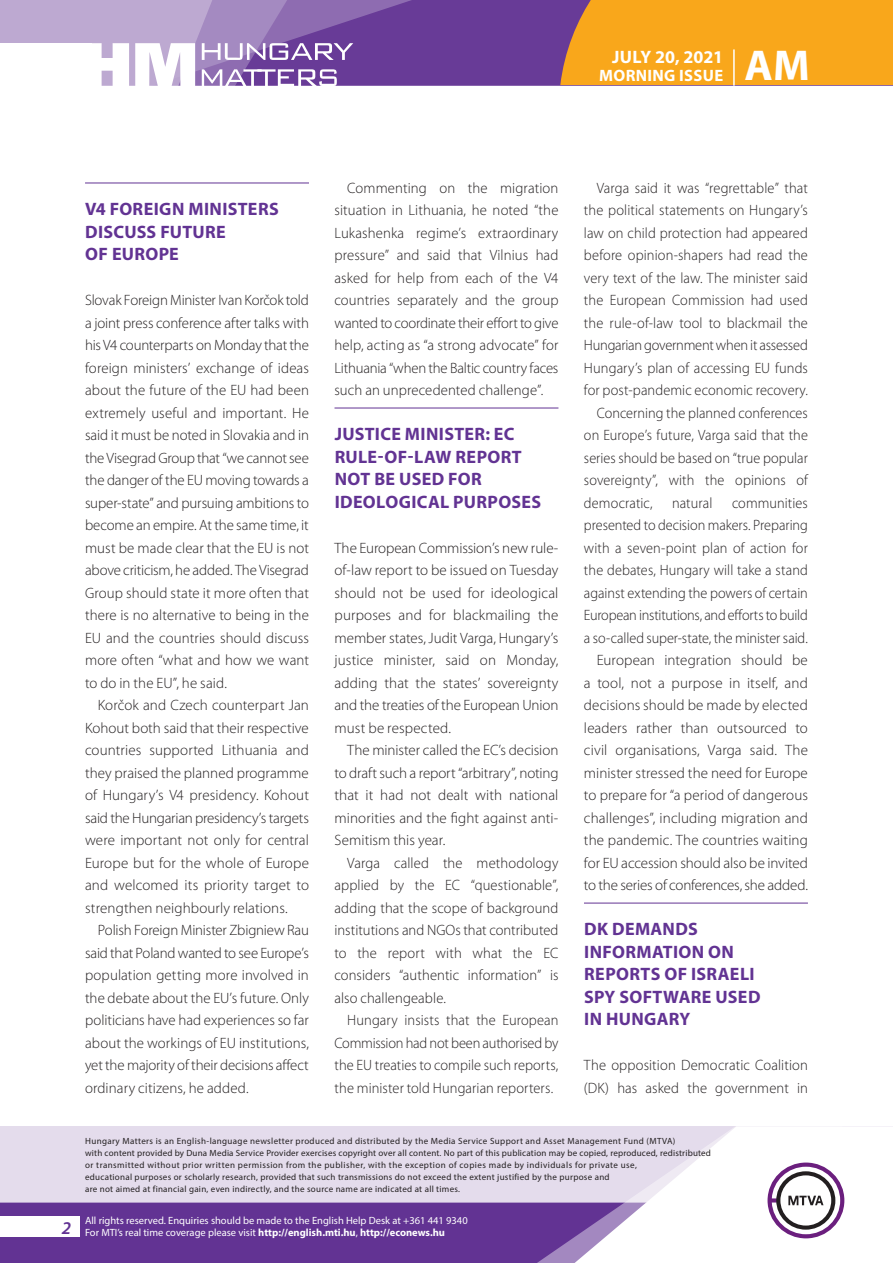
<style>
.page{position:relative;width:893px;height:1263px;background:#fff}
.page>*{position:absolute;margin:0;border:0;box-sizing:border-box;transform-origin:0 0}
.t1{font:700 43.35px "Myriad Pro";color:#fff}
._01_cimsor{font:700 18px/22.5px "Myriad Pro";letter-spacing:.02em;color:#623393}
.t2{font:700 18px "Myriad Pro";color:#fff}
.t3{font:italic 600 18px "Myriad Pro";color:#623393}
.t4{font:700 16.5px "Myriad Pro";letter-spacing:.02em;color:#fff}
._03_kenyer_szöveg-2{font:300 15px/22.5px "Myriad Pro";letter-spacing:.005em;color:#231f20;text-align:justify}
._03_kenyer_szöveg-1{font:300 15px/22.5px "Myriad Pro";letter-spacing:.005em;color:#231f20;text-align:justify}
._03_kenyer_szöveg-2-2{font:300 15px/22.5px "Myriad Pro";letter-spacing:.005em;color:#231f20;text-align:justify;scale:.96 1}
._03_kenyer_szöveg-2-3{font:300 15px/22.5px "Myriad Pro";letter-spacing:.005em;color:#231f20;text-align:justify;scale:.95 1}
.t5{font:10.5px/12px "Myriad Pro";color:#fff}
.t6{font:9px/12px "Myriad Pro";letter-spacing:.03em;color:#231f20}
.s1{font-weight:700}
</style>
<div class="page">
<div style="left:0;top:1126px;width:893px;height:137px;background:#e4dcec"></div>
<div style="left:0;top:1202px;width:506px;height:61px;background:#623393"></div>
<svg style="left:506px;top:1202px;width:69px;height:61px;background:#6b3e99"></svg>
<svg style="left:575px;top:1126px;width:318px;height:137px"></svg>
<div style="left:0;top:1216px;width:79px;height:20px;background:#fff"></div>
<div style="left:0;top:0;width:893px;height:85px;background:#683b97"></div>
<div style="left:560px;top:0;width:333px;height:85px;background:#f9a71b"></div>
<hr style="left:733px;top:49px;width:2px;height:37px;background:#fff">
<svg style="left:0;top:0;width:479px;height:86px"></svg>
<hr style="left:85px;top:183px;width:224px;height:1px;background:#623393">
<hr style="left:334px;top:408px;width:224px;height:1px;background:#623393">
<hr style="left:584px;top:903px;width:224px;height:1px;background:#623393">
<p class="t2" style="left:612px;top:45px;width:113px">JULY 20, 2021</p>
<p class="t4" style="left:599px;top:65px;width:125px">MORNING ISSUE</p>
<h1 class="t1" style="left:745px;top:37px;width:67px">AM</h1>
<p class="_01_cimsor" style="left:85px;top:197px;width:195px">V4 FOREIGN MINISTERS<br>DISCUSS FUTURE<br>OF EUROPE</p>
<p class="_03_kenyer_szöveg-1" style="left:85px;top:289px;width:225px">Slovak Foreign Minister Ivan Korčok told a joint press conference after talks with his V4 counterparts on Monday that the foreign ministers’ exchange of ideas about the future of the EU had been extremely useful and important. He said it must be noted in Slovakia and in the Visegrad Group that “we cannot see the danger of the EU moving towards a super-state” and pursuing ambitions to become an empire. At the same time, it must be made clear that the EU is not above criticism, he added. The Visegrad Group should state it more often that there is no alternative to being in the EU and the countries should discuss more often “what and how we want to do in the EU”, he said.</p>
<p class="_03_kenyer_szöveg-2" style="left:85px;top:694px;width:225px;text-indent:13px">Korčok and Czech counterpart Jan Kohout both said that their respective countries supported Lithuania and they praised the planned programme of Hungary’s V4 presidency. Kohout said the Hungarian presidency’s targets were important not only for central Europe but for the whole of Europe and welcomed its priority target to strengthen neighbourly relations.</p>
<p class="_03_kenyer_szöveg-2" style="left:85px;top:919px;width:225px;text-indent:13px">Polish Foreign Minister Zbigniew Rau said that Poland wanted to see Europe’s population getting more involved in the debate about the EU’s future. Only politicians have had experiences so far about the workings of EU institutions, yet the majority of their decisions affect ordinary citizens, he added.</p>
<p class="_03_kenyer_szöveg-2" style="left:334px;top:176px;width:225px;text-indent:13px">Commenting on the migration situation in Lithuania, he noted “the Lukashenka regime’s extraordinary pressure” and said that Vilnius had asked for help from each of the V4 countries separately and the group wanted to coordinate their effort to give help, acting as “a strong advocate” for Lithuania “when the Baltic country faces such an unprecedented challenge”.</p>
<p class="_01_cimsor" style="left:335px;top:422px;width:208px">JUSTICE MINISTER: EC<br>RULE-OF-LAW REPORT<br>NOT BE USED FOR<br>IDEOLOGICAL PURPOSES</p>
<p class="_03_kenyer_szöveg-1" style="left:334px;top:536px;width:225px">The European Commission’s new rule&shy;of-law report to be issued on Tuesday should not be used for ideological purposes and for blackmailing the member states, Judit Varga, Hungary’s justice minister, said on Monday, adding that the states’ sovereignty and the treaties of the European Union must be respected.</p>
<p class="_03_kenyer_szöveg-2" style="left:334px;top:739px;width:225px;text-indent:13px">The minister called the EC’s decision to draft such a report “arbitrary”, noting that it had not dealt with national minorities and the fight against anti-Semitism this year.</p>
<p class="_03_kenyer_szöveg-2" style="left:334px;top:851px;width:225px;text-indent:13px">Varga called the methodology applied by the EC “questionable”, adding that the scope of background institutions and NGOs that contributed to the report with what the EC considers “authentic information” is also challengeable.</p>
<p class="_03_kenyer_szöveg-2-2" style="left:334px;top:1009px;width:235px;text-indent:13px">Hungary insists that the European Commission had not been authorised by the EU treaties to compile such reports, the minister told Hungarian reporters.</p>
<p class="_03_kenyer_szöveg-2-2" style="left:584px;top:176px;width:235px;text-indent:13px">Varga said it was “regrettable” that the political statements on Hungary’s law on child protection had appeared before opinion-shapers had read the very text of the law. The minister said the European Commission had used the rule-of-law tool to blackmail the Hungarian government when it assessed Hungary’s plan of accessing EU funds for post-pandemic economic recovery.</p>
<p class="_03_kenyer_szöveg-2-3" style="left:584px;top:401px;width:237px;text-indent:13px">Concerning the planned conferences on Europe’s future, Varga said that the series should be based on “true popular sovereignty”, with the opinions of democratic,</p>
<p class="_03_kenyer_szöveg-2-3" style="left:672px;top:491px;width:44px">natural</p>
<p class="_03_kenyer_szöveg-2-3" style="left:584px;top:491px;width:237px;text-indent:148px">communities presented to decision makers. Preparing with a seven-point plan of action for the debates, Hungary will take a stand against extending the powers of certain European institutions, and efforts to build a so-called super-state, the minister said.</p>
<p class="_03_kenyer_szöveg-2" style="left:584px;top:649px;width:225px;text-indent:13px">European integration should be a tool, not a purpose in itself, and decisions should be made by elected leaders rather than outsourced to civil organisations, Varga said. The minister stressed the need for Europe to prepare for “a period of dangerous challenges”, including migration and the pandemic. The countries waiting for EU accession should also be invited to the series of conferences, she added.</p>
<p class="_01_cimsor" style="left:584px;top:917px;width:178px">DK DEMANDS<br>INFORMATION ON<br>REPORTS OF ISRAELI<br>SPY SOFTWARE USED<br>IN HUNGARY</p>
<p class="_03_kenyer_szöveg-1" style="left:584px;top:1054px;width:225px">The opposition Democratic Coalition (DK) has asked the government in</p>
<p class="t3" style="left:62px;top:1217px;width:11px">2</p>
<p class="t6" style="left:85px;top:1134px;width:627px">Hungary Matters is an English-language newsletter produced and distributed by the Media Service Support and Asset Management Fund (MTVA)<br>with content provided by Duna Media Service Provider exercises copyright over all content. No part of this publication may be copied, reproduced, redistributed or transmitted without prior written permission from the publisher, with the exception of copies made by individuals for private use,<br>educational purposes or scholarly research, provided that such transmissions do not exceed the extent justified by the purpose and<br>are not aimed at financial gain, even indirectly, and the source name are indicated at all times.</p>
<p class="t5" style="left:85px;top:1214px;width:384px">All rights reserved. Enquiries should be made to the English Help Desk at +361 441 9340<br>For MTI’s real time coverage please visit <span class="s1">http://english.mti.hu</span>, <span class="s1">http://econews.hu</span></p>
</div>
